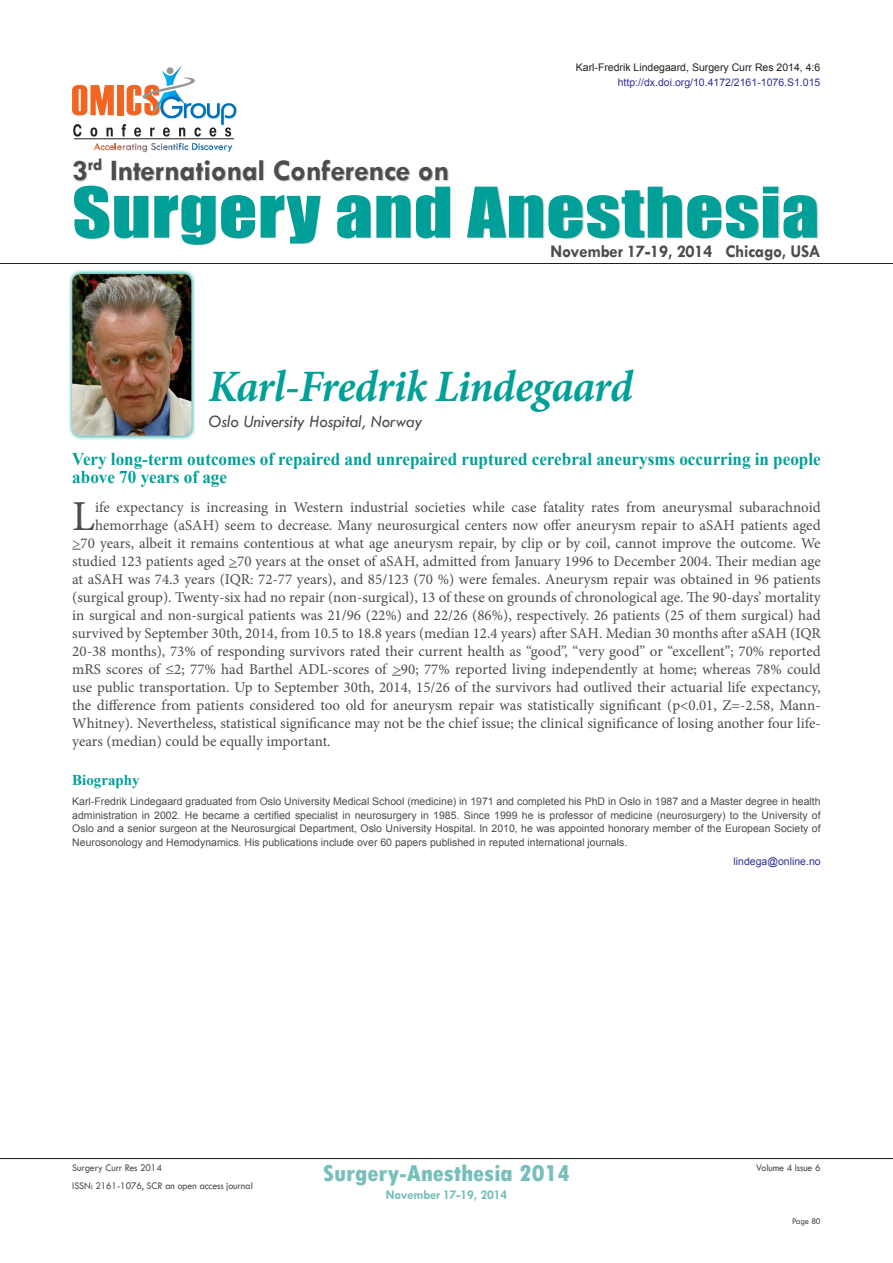
<style>
.page{position:relative;width:893px;height:1263px;background:#fff}
.page>*{position:absolute;margin:0;border:0;box-sizing:border-box;transform-origin:0 0}
.t1{font:64.35px "Impact";letter-spacing:.01em;color:#00a098;scale:1.16 1}
.t2{font:italic 700 45px "Minion Pro";letter-spacing:-.015em;color:#00a098;scale:.95 1}
.t3{font:42.75px "Minion Pro";color:#4b4c4d}
.t4{font:700 30px "Tw Cen";letter-spacing:-.01em;color:#4b4c4d}
.t5{font:800 condensed 24px "Tw Cen";letter-spacing:-.01em;color:#78bfbb;scale:1.1 1}
.t6{font:700 18px/18.1px "Times New Roman";color:#00a098;scale:.95 1}
.t7{font:700 18px "Tw Cen";letter-spacing:-.01em;color:#4b4c4d;scale:.95 1}
.t8{font:italic 18px "Tw Cen";letter-spacing:-.01em;color:#4b4c4d;scale:.95 1}
.t9{font:15px "Minion Pro";color:#4b4c4d}
.t10{font:700 15px "Times New Roman";color:#00a098}
.t11{font:700 13.5px "Tw Cen";letter-spacing:-.01em;color:#78bfbb;scale:.95 1}
.t12{font:10.5px/13.5px "Arial";color:#4b4c4d;text-align:justify}
.t13{font:10.5px "Tw Cen";letter-spacing:-.01em;color:#4b4c4d;scale:.95 1}
.Body_Text{font:10.5px "Arial";color:#2e3092}
.t14{font:10.5px "Arial";color:#231f20}
.t15{font:9px "Tw Cen";letter-spacing:-.02em;color:#4b4c4d;scale:.95 1}
.s1{font-style:italic}
</style>
<div class="page">
<svg style="left:72px;top:85px;width:42px;height:30px"></svg>
<div style="left:117px;top:85px;width:7px;height:30px;background:#f36421"></div>
<hr style="left:74px;top:139px;width:160px;height:1px;background:#231f20">
<svg style="left:73px;top:124px;width:8px;height:13px"></svg>
<svg style="left:90px;top:127px;width:7px;height:10px"></svg>
<svg style="left:107px;top:127px;width:6px;height:9px"></svg>
<svg style="left:122px;top:64px;width:114px;height:73px"></svg>
<svg style="left:94px;top:143px;width:138px;height:9px"></svg>
<hr style="left:0;top:263px;width:893px;height:1px;background:#231f20">
<hr style="left:0;top:1158px;width:893px;height:1px;background:#231f20">
<div style="left:73px;top:159px;width:376px;height:23px;background:#231f20;opacity:.25"></div>
<div style="left:74px;top:186px;width:744px;height:60px;background:#231f20;opacity:.25"></div>
<svg style="left:69px;top:270px;width:127px;height:170px;background:#bde2e0"></svg>
<img style="left:72px;top:274px;width:119px;height:162px">
<h3 class="t4" style="left:72px;top:152px;width:378px">3<sup>rd</sup> International Conference on</h3>
<p class="t14" style="left:576px;top:61px;width:246px">Karl-Fredrik Lindegaard, Surgery Curr Res 2014, 4:6</p>
<p class="Body_Text" style="left:618px;top:75px;width:204px">http://dx.doi.org/10.4172/2161-1076.S1.015</p>
<h1 class="t1" style="left:72px;top:162px;width:645px">Surgery and Anesthesia</h1>
<p class="t7" style="left:551px;top:240px;width:286px">November 17-19, 2014 Chicago, USA</p>
<p class="t2" style="left:208px;top:355px;width:448px">Karl-Fredrik Lindegaard</p>
<p class="t8" style="left:208px;top:411px;width:227px">Oslo University Hospital, Norway</p>
<p class="t6" style="left:72px;top:449px;width:789px">Very long-term outcomes of repaired and unrepaired ruptured cerebral aneurysms occurring in people above 70 years of age</p>
<p class="t3" style="left:72px;top:487px;width:24px">L</p>
<p class="t9" style="left:95px;top:497px;width:727px">ife expectancy is increasing in Western industrial societies while case fatality rates from aneurysmal subarachnoid</p>
<p class="t9" style="left:95px;top:515px;width:727px">hemorrhage (aSAH) seem to decrease. Many neurosurgical centers now offer aneurysm repair to aSAH patients aged</p>
<p class="t9" style="left:72px;top:533px;width:750px">&gt;70 years, albeit it remains contentious at what age aneurysm repair, by clip or by coil, cannot improve the outcome. We</p>
<p class="t9" style="left:72px;top:551px;width:750px">studied 123 patients aged &gt;70 years at the onset of aSAH, admitted from January 1996 to December 2004. Their median age</p>
<p class="t9" style="left:72px;top:569px;width:750px">at aSAH was 74.3 years (IQR: 72-77 years), and 85/123 (70 %) were females. Aneurysm repair was obtained in 96 patients</p>
<p class="t9" style="left:72px;top:587px;width:750px">(surgical group). Twenty-six had no repair (non-surgical), 13 of these on grounds of chronological age. The 90-days’ mortality</p>
<p class="t9" style="left:72px;top:605px;width:750px">in surgical and non-surgical patients was 21/96 (22%) and 22/26 (86%), respectively. 26 patients (25 of them surgical) had</p>
<p class="t9" style="left:72px;top:623px;width:750px">survived by September 30th, 2014, from 10.5 to 18.8 years (median 12.4 years) after SAH. Median 30 months after aSAH (IQR</p>
<p class="t9" style="left:72px;top:641px;width:750px">20-38 months), 73% of responding survivors rated their current health as “good”, “very good” or “excellent”; 70% reported</p>
<p class="t9" style="left:72px;top:659px;width:750px">mRS scores of ≤2; 77% had Barthel ADL-scores of <span class="s1">&gt;</span>90; 77% reported living independently at home; whereas 78% could</p>
<p class="t9" style="left:72px;top:677px;width:750px">use public transportation. Up to September 30th, 2014, 15/26 of the survivors had outlived their actuarial life expectancy,</p>
<p class="t9" style="left:72px;top:695px;width:750px">the difference from patients considered too old for aneurysm repair was statistically significant (p&lt;0.01, Z=-2.58, Mann-</p>
<p class="t9" style="left:72px;top:713px;width:750px">Whitney). Nevertheless, statistical significance may not be the chief issue; the clinical significance of losing another four life-</p>
<p class="t9" style="left:72px;top:731px;width:260px">years (median) could be equally important.</p>
<p class="t10" style="left:72px;top:770px;width:69px">Biography</p>
<p class="t12" style="left:72px;top:795px;width:750px">Karl-Fredrik Lindegaard graduated from Oslo University Medical School (medicine) in 1971 and completed his PhD in Oslo in 1987 and a Master degree in health administration in 2002. He became a certified specialist in neurosurgery in 1985. Since 1999 he is professor of medicine (neurosurgery) to the University of Oslo and a senior surgeon at the Neurosurgical Department, Oslo University Hospital. In 2010, he was appointed honorary member of the European Society of Neurosonology and Hemodynamics. His publications include over 60 papers published in reputed international journals.</p>
<p class="Body_Text" style="left:733px;top:855px;width:89px">lindega@online.no</p>
<h3 class="t5" style="left:323px;top:1159px;width:226px">Surgery-Anesthesia 2014</h3>
<p class="t11" style="left:386px;top:1186px;width:129px">November 17-19, 2014</p>
<p class="t13" style="left:72px;top:1162px;width:96px">Surgery Curr Res 2014</p>
<p class="t13" style="left:756px;top:1162px;width:69px">Volume 4 Issue 6</p>
<p class="t13" style="left:72px;top:1179px;width:192px">ISSN: 2161-1076, SCR an open access journal</p>
<p class="t15" style="left:792px;top:1215px;width:32px">Page 80</p>
</div>
